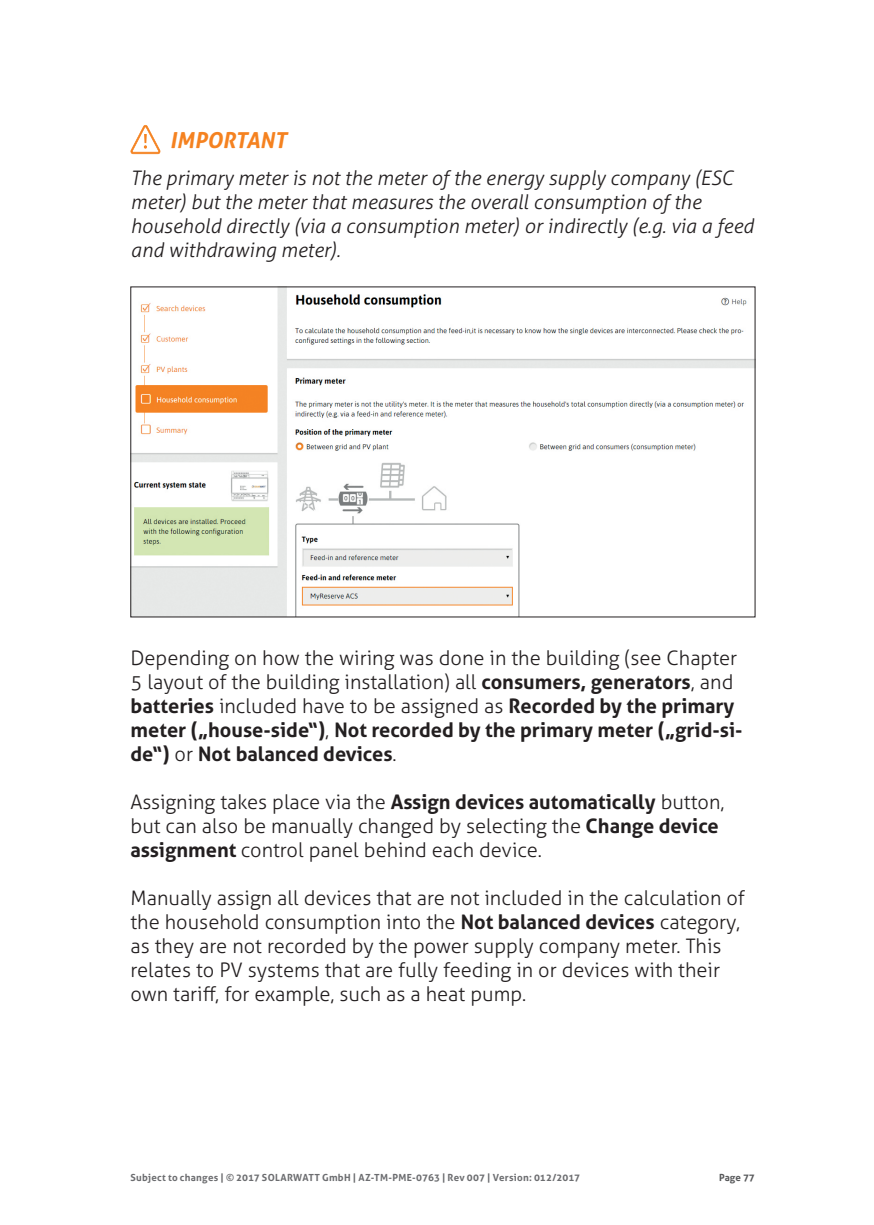
<style>
.page{position:relative;width:874px;height:1225px;background:#fff}
.page>*{position:absolute;margin:0;border:0;box-sizing:border-box;transform-origin:0 0}
.t1{font:italic 700 22px "Aller";color:#f58220}
.t2{font:300 20px/24px "Aller";color:#231f20}
.t3{font:700 20px/24px "Aller";color:#231f20}
.t4{font:italic 300 20px/24px "Aller";color:#231f20}
.t5{font:700 9.8px "Aller";letter-spacing:.025em;color:#6c6d70}
.t6{font:700 9.8px "Aller";letter-spacing:-.005em;color:#57585a}
.s1{font-weight:300}
.s2{font-weight:700}
</style>
<div class="page">
<svg style="left:130px;top:125px;width:30px;height:29px"></svg>
<img style="left:132px;top:289px;width:621px;height:326px">
<p class="t1" style="left:170px;top:126px;width:118px">IMPORTANT</p>
<p class="t4" style="left:130px;top:166px;width:624px">The primary meter is not the meter of the energy supply company (ESC meter) but the meter that measures the overall consumption of the household directly (via a consumption meter) or indirectly (e.g. via a feed and withdrawing meter).</p>
<p class="t3" style="left:130px;top:646px;width:613px"><span class="s1">Depending on how the wiring was done in the building (see Chapter 5 layout of the building installation) all</span> consumers, generators<span class="s1">, and </span>batteries <span class="s1">included have to be assigned as</span> Recorded by the primary meter („house-side“)<span class="s1">,</span> Not recorded by the primary meter („grid-si&shy;de“) <span class="s1">or</span> Not balanced devices<span class="s1">.</span></p>
<p class="t2" style="left:130px;top:790px;width:595px">Assigning takes place via the <span class="s2">Assign devices automatically</span> button, but can also be manually changed by selecting the <span class="s2">Change device assignment</span> control panel behind each device.</p>
<p class="t2" style="left:130px;top:886px;width:615px">Manually assign all devices that are not included in the calculation of the household consumption into the <span class="s2">Not balanced devices</span> category, as they are not recorded by the power supply company meter. This relates to PV systems that are fully feeding in or devices with their own tariff, for example, such as a heat pump.</p>
<p class="t5" style="left:130px;top:1171px;width:451px">Subject to changes | © 2017 SOLARWATT GmbH | AZ-TM-PME-0763 | Rev 007 | Version: 012/2017</p>
<p class="t6" style="left:718px;top:1171px;width:37px">Page 77</p>
</div>
